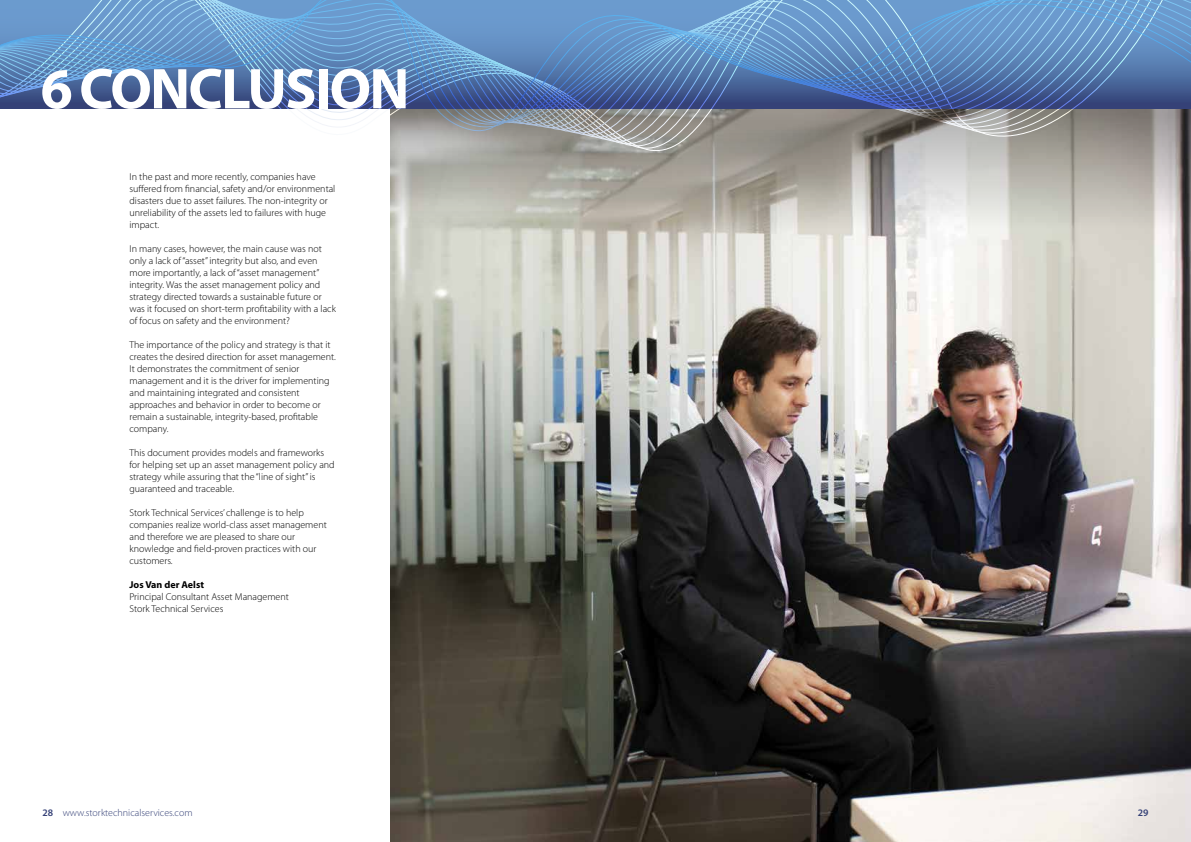
<style>
.page{position:relative;width:1191px;height:842px;background:#fff}
.page>*{position:absolute;margin:0;border:0;box-sizing:border-box;transform-origin:0 0}
.t1{font:700 58px "Myriad Pro";color:#fff}
.t2{font:300 10px/12px "Myriad Pro";color:#000}
.t3{font:300 10px "Myriad Pro";color:#354177}
.t4{font:700 10px "Myriad Pro";color:#000}
.t5{font:600 10px "Myriad Pro";color:#354177}
.s1{font-weight:600}
</style>
<div class="page">
<img style="left:390px;top:228px;width:801px;height:614px">
<svg style="left:390px;top:159px;width:801px;height:69px;background:#bab7b0"></svg>
<svg style="left:390px;top:161px;width:205px;height:9px;background:#a6a69e"></svg>
<svg style="left:390px;top:151px;width:205px;height:10px;background:#a6a6a0"></svg>
<svg style="left:390px;top:145px;width:205px;height:6px"></svg>
<svg style="left:0;top:0;width:595px;height:145px"></svg>
<svg style="left:595px;top:151px;width:596px;height:8px;background:#a19d97"></svg>
<svg style="left:595px;top:145px;width:596px;height:6px;background:#a19e98"></svg>
<svg style="left:595px;top:0;width:596px;height:145px;background:#6a88ad"></svg>
<h1 class="t1" style="left:41px;top:51px;width:73px">6 conclusion</h1>
<p class="t2" style="left:129px;top:171px;width:207px">In the past and more recently, companies have suffered from financial, safety and/or environmental disasters due to asset failures. The non-integrity or unreliability of the assets led to failures with huge impact.</p>
<p class="t2" style="left:129px;top:243px;width:208px">In many cases, however, the main cause was not only a lack of “asset” integrity but also, and even more importantly, a lack of “asset management” integrity. Was the asset management policy and strategy directed towards a sustainable future or was it focused on short-term profitability with a lack of focus on safety and the environment?</p>
<p class="t2" style="left:129px;top:339px;width:208px">The importance of the policy and strategy is that it creates the desired direction for asset management.<br>It demonstrates the commitment of senior management and it is the driver for implementing and maintaining integrated and consistent approaches and behavior in order to become or remain a sustainable, integrity-based, profitable company.</p>
<p class="t2" style="left:129px;top:447px;width:207px">This document provides models and frameworks for helping set up an asset management policy and strategy while assuring that the “line of sight” is guaranteed and traceable.</p>
<p class="t2" style="left:129px;top:507px;width:199px">Stork Technical Services’ challenge is to help companies realize world-class asset management and therefore we are pleased to share our knowledge and field-proven practices with our customers.</p>
<p class="t4" style="left:129px;top:578px;width:76px">Jos Van der Aelst</p>
<p class="t2" style="left:129px;top:591px;width:161px">Principal Consultant Asset Management<br>Stork Technical Services</p>
<p class="t3" style="left:43px;top:807px;width:152px"><span class="s1">28</span> www.storktechnicalservices.com</p>
<p class="t5" style="left:1137px;top:806px;width:12px">29</p>
</div>
